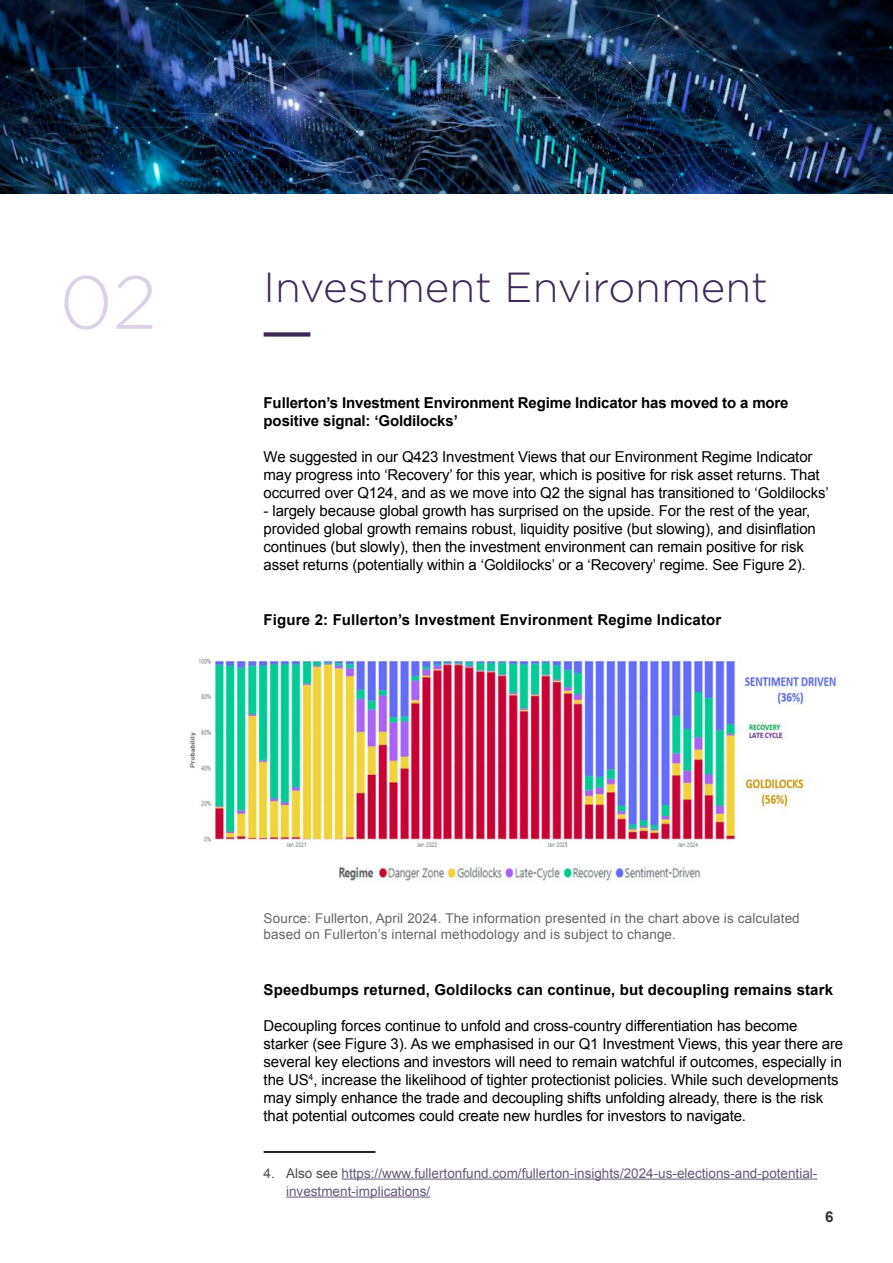
<style>
.page{position:relative;width:893px;height:1263px;background:#fff}
.page>*{position:absolute;margin:0;border:0;box-sizing:border-box;transform-origin:0 0}
.t1{font:300 75px "Gotham";color:#ddd1e7}
.t2{font:300 42px "Gotham";color:#3e2956}
.t3{font:15px/18px "Arial";letter-spacing:-.01em;color:#000}
.t4{font:700 15px "Arial";letter-spacing:.01em;color:#000}
.t5{font:700 15px/18px "Arial";letter-spacing:-.01em;color:#000}
.t6{font:700 15px "Arial";color:#333}
.t7{font:13.5px/16.2px "Arial";letter-spacing:.01em;color:#666}
.t8{font:13.5px/18px "Arial";color:#685878}
.s1{color:#4d4d4d}
</style>
<div class="page">
<div style="left:264px;top:332px;width:46px;height:5px;background:#3e2956"></div>
<img style="left:0;top:0;width:893px;height:194px">
<img style="left:189px;top:655px;width:648px;height:191px">
<img style="left:338px;top:863px;width:363px;height:20px">
<hr style="left:342px;top:1178px;width:475px;height:1px;background:#685878">
<hr style="left:286px;top:1196px;width:144px;height:1px;background:#685878">
<hr style="left:264px;top:1151px;width:111px;height:2px;background:#000">
<p class="t1" style="left:60px;top:255px;width:99px">02</p>
<p class="t2" style="left:264px;top:261px;width:506px">Investment Environment</p>
<p class="t5" style="left:264px;top:394px;width:526px">Fullerton’s Investment Environment Regime Indicator has moved to a more positive signal: ‘Goldilocks’</p>
<p class="t3" style="left:264px;top:447px;width:567px">We suggested in our Q423 Investment Views that our Environment Regime Indicator may progress into ‘Recovery’ for this year, which is positive for risk asset returns. That occurred over Q124, and as we move into Q2 the signal has transitioned to ‘Goldilocks’</p>
<p class="t3" style="left:264px;top:501px;width:554px">- largely because global growth has surprised on the upside. For the rest of the year, provided global growth remains robust, liquidity positive (but slowing), and disinflation continues (but slowly), then the investment environment can remain positive for risk asset returns (potentially within a ‘Goldilocks’ or a ‘Recovery’ regime. See Figure 2).</p>
<p class="t4" style="left:264px;top:610px;width:459px">Figure 2: Fullerton’s Investment Environment Regime Indicator</p>
<p class="t7" style="left:264px;top:910px;width:538px">Source: Fullerton, April 2024. The information presented in the chart above is calculated based on Fullerton’s internal methodology and is subject to change.</p>
<p class="t4" style="left:264px;top:980px;width:571px">Speedbumps returned, Goldilocks can continue, but decoupling remains stark</p>
<p class="t3" style="left:264px;top:1017px;width:581px">Decoupling forces continue to unfold and cross-country differentiation has become starker (see Figure 3). As we emphasised in our Q1 Investment Views, this year there are several key elections and investors will need to remain watchful if outcomes, especially in the US<sup>4</sup>, increase the likelihood of tighter protectionist policies. While such developments may simply enhance the trade and decoupling shifts unfolding already, there is the risk that potential outcomes could create new hurdles for investors to navigate.</p>
<p class="t8" style="left:286px;top:1164px;width:533px;text-indent:-23px"><span class="s1">4. Also see</span> https://www.fullertonfund.com/fullerton-insights/2024-us-elections-and-potential&shy;investment-implications/</p>
<p class="t6" style="left:825px;top:1207px;width:10px">6</p>
</div>
